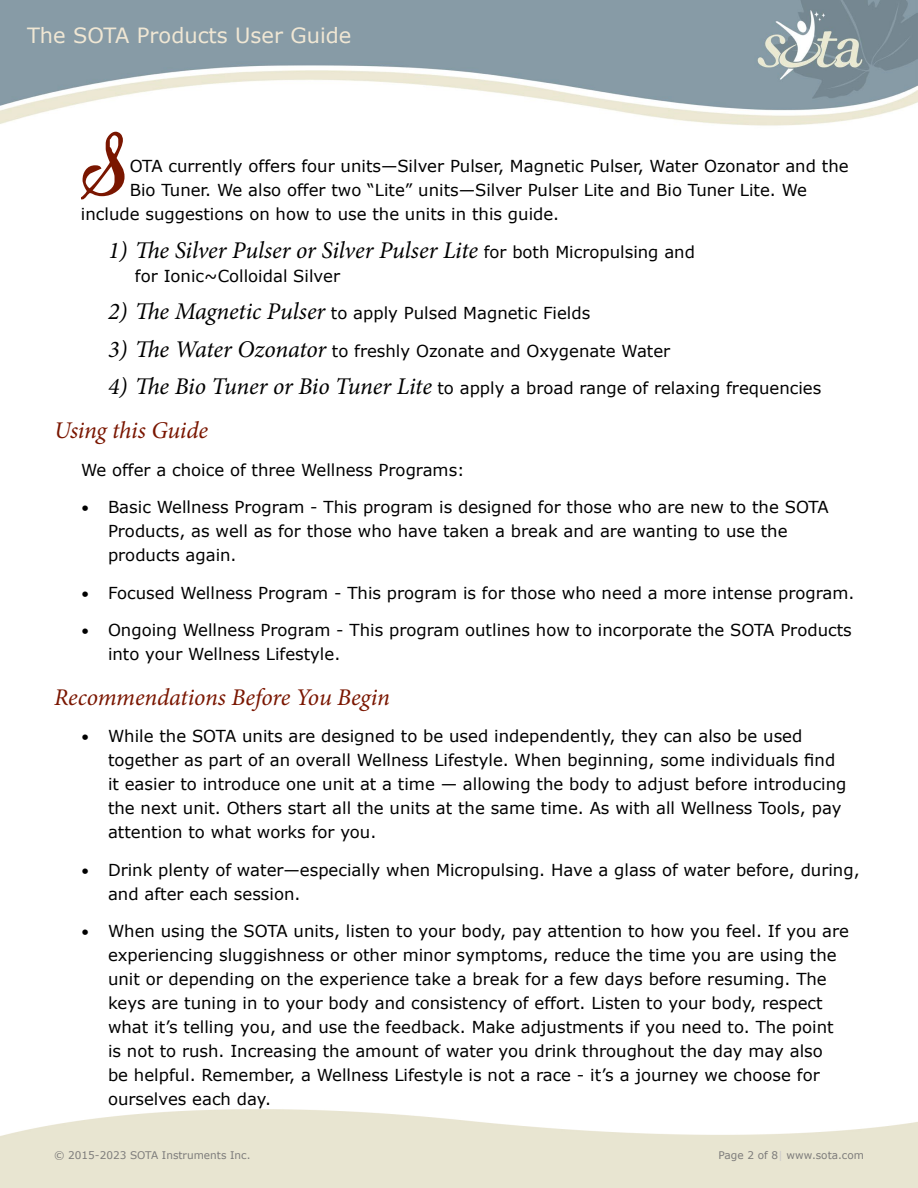
<style>
.page{position:relative;width:918px;height:1188px;background:#fff}
.page>*{position:absolute;margin:0;border:0;box-sizing:border-box;transform-origin:0 0}
.t1{font:64.5px "Lauren Script";color:#7a1600}
.t2{font:italic 24px "Minion Pro";letter-spacing:-.005em;color:#000}
.t3{font:italic 24px "Minion Pro";letter-spacing:-.01em;color:#7a1600}
.t4{font:21px "Verdana";color:#f0e7d4}
.t5{font:16.5px/24px "Verdana";color:#000}
.t6{font:10.5px "Verdana";color:#7d7c7b}
.s1{font-family:"Verdana";font-style:normal;font-size:16.5px}
.s2{font-family:"Minion Pro";font-style:italic;font-size:24px}
.s3{font-size:15px}
.s4{color:#cbcaca}
</style>
<div class="page">
<img style="left:0;top:0;width:918px;height:126px">
<p class="t4" style="left:27px;top:22px;width:326px">The SOTA Products User Guide</p>
<h1 class="t1" style="left:81px;top:124px;width:45px">S</h1>
<p class="t5" style="left:130px;top:154px;width:720px">OTA currently offers four units—Silver Pulser, Magnetic Pulser, Water Ozonator and the</p>
<p class="t5" style="left:130px;top:178px;width:679px">Bio Tuner. We also offer two “Lite” units—Silver Pulser Lite and Bio Tuner Lite. We</p>
<p class="t5" style="left:81px;top:202px;width:480px">include suggestions on how to use the units in this guide.</p>
<h2 class="t2" style="left:108px;top:234px;width:589px">1) The Silver Pulser or Silver Pulser Lite <span class="s1">for both Micropulsing and</span></h2>
<p class="t5" style="left:135px;top:263px;width:207px">for Ionic~Colloidal Silver</p>
<p class="t5" style="left:108px;top:301px;width:484px"><span class="s2">2) The Magnetic Pulser</span> to apply Pulsed Magnetic Fields</p>
<p class="t5" style="left:108px;top:338px;width:564px"><span class="s2">3) The Water Ozonator</span> to freshly Ozonate and Oxygenate Water</p>
<p class="t5" style="left:108px;top:376px;width:715px"><span class="s2">4) The Bio Tuner or Bio Tuner Lite</span> to apply a broad range of relaxing frequencies</p>
<h2 class="t3" style="left:54px;top:414px;width:156px">Using this Guide</h2>
<p class="t5" style="left:81px;top:457px;width:385px">We offer a choice of three Wellness Programs:</p>
<p class="t5" style="left:108px;top:495px;width:722px;text-indent:-27px"><span class="s3">•</span> Basic Wellness Program - This program is designed for those who are new to the SOTA<br>Products, as well as for those who have taken a break and are wanting to use the products again.</p>
<p class="t5" style="left:81px;top:580px;width:775px"><span class="s3">•</span> Focused Wellness Program - This program is for those who need a more intense program.</p>
<p class="t5" style="left:108px;top:618px;width:745px;text-indent:-27px"><span class="s3">•</span> Ongoing Wellness Program - This program outlines how to incorporate the SOTA Products into your Wellness Lifestyle.</p>
<h2 class="t3" style="left:54px;top:681px;width:337px">Recommendations Before You Begin</h2>
<p class="t5" style="left:108px;top:724px;width:740px;text-indent:-27px"><span class="s3">•</span> While the SOTA units are designed to be used independently, they can also be used together as part of an overall Wellness Lifestyle. When beginning, some individuals find it easier to introduce one unit at a time — allowing the body to adjust before introducing the next unit. Others start all the units at the same time. As with all Wellness Tools, pay attention to what works for you.</p>
<p class="t5" style="left:108px;top:857px;width:753px;text-indent:-27px"><span class="s3">•</span> Drink plenty of water—especially when Micropulsing. Have a glass of water before, during, and after each session.</p>
<p class="t5" style="left:108px;top:919px;width:743px;text-indent:-27px"><span class="s3">•</span> When using the SOTA units, listen to your body, pay attention to how you feel. If you are experiencing sluggishness or other minor symptoms, reduce the time you are using the unit or depending on the experience take a break for a few days before resuming. The keys are tuning in to your body and consistency of effort. Listen to your body, respect what it’s telling you, and use the feedback. Make adjustments if you need to. The point is not to rush. Increasing the amount of water you drink throughout the day may also<br>be helpful. Remember, a Wellness Lifestyle is not a race - it’s a journey we choose for ourselves each day.</p>
<p class="t6" style="left:54px;top:1149px;width:198px">© 2015-2023 SOTA Instruments Inc.</p>
<p class="t6" style="left:718px;top:1149px;width:147px">Page 2 of 8<span class="s4">|</span> www.sota.com</p>
</div>
